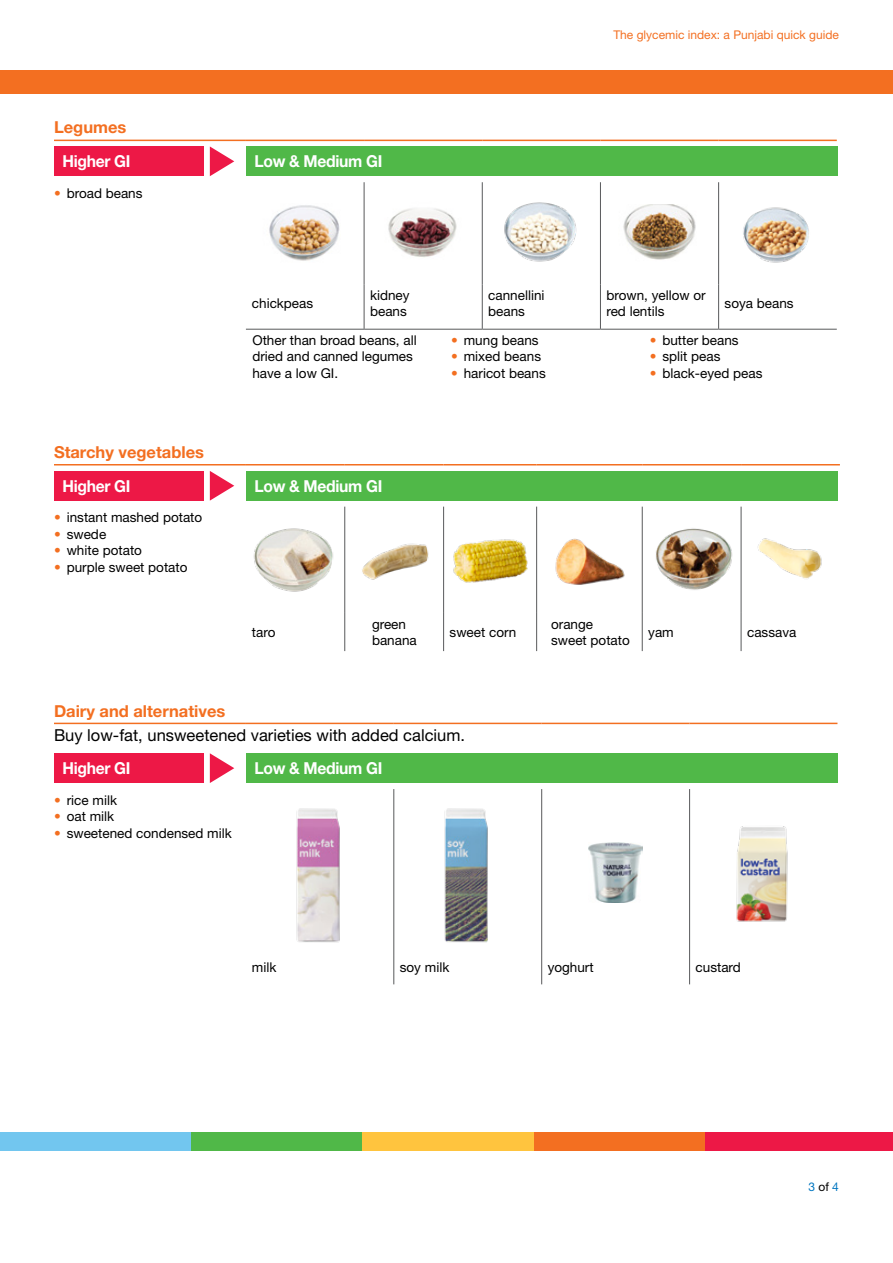
<style>
.page{position:relative;width:893px;height:1263px;background:#fff}
.page>*{position:absolute;margin:0;border:0;box-sizing:border-box;transform-origin:0 0}
.t1{font:700 16.5px "Helvetica Neue LT Pro";letter-spacing:-.02em;color:#fff;scale:.95 1}
.t2{font:16.5px "Helvetica Neue LT Pro";color:#000}
.t3{font:700 16.5px "Helvetica Neue LT Pro";color:#f36f21}
.t4{font:13.5px/16.5px "Helvetica Neue LT Pro";color:#000}
.t5{font:12px "Helvetica Neue LT Pro";color:#f36f21}
.t6{font:12px "Helvetica Neue LT Pro";color:#0076c0}
.s1{color:#f36f21}
.s2{color:#000}
</style>
<div class="page">
<div style="left:0;top:1132px;width:191px;height:19px;background:#72c6ef"></div>
<div style="left:191px;top:1132px;width:172px;height:19px;background:#50b848"></div>
<div style="left:363px;top:1132px;width:171px;height:19px;background:#ffc43e"></div>
<div style="left:534px;top:1132px;width:172px;height:19px;background:#f36f21"></div>
<div style="left:706px;top:1132px;width:187px;height:19px;background:#ed1846"></div>
<hr style="left:364px;top:182px;width:1px;height:102px;background:#58595b">
<hr style="left:482px;top:182px;width:1px;height:102px;background:#58595b">
<hr style="left:600px;top:182px;width:1px;height:102px;background:#58595b">
<hr style="left:718px;top:182px;width:1px;height:102px;background:#58595b">
<hr style="left:364px;top:284px;width:1px;height:45px;background:#58595b">
<hr style="left:482px;top:284px;width:1px;height:45px;background:#58595b">
<hr style="left:600px;top:284px;width:1px;height:45px;background:#58595b">
<hr style="left:718px;top:284px;width:1px;height:45px;background:#58595b">
<hr style="left:246px;top:329px;width:118px;height:1px;background:#58595b">
<hr style="left:364px;top:329px;width:118px;height:1px;background:#58595b">
<hr style="left:482px;top:329px;width:118px;height:1px;background:#58595b">
<hr style="left:600px;top:329px;width:119px;height:1px;background:#58595b">
<hr style="left:719px;top:329px;width:118px;height:1px;background:#58595b">
<hr style="left:54px;top:140px;width:192px;height:1px;background:#f36f21">
<hr style="left:246px;top:140px;width:118px;height:1px;background:#f36f21">
<hr style="left:364px;top:140px;width:118px;height:1px;background:#f36f21">
<hr style="left:482px;top:140px;width:118px;height:1px;background:#f36f21">
<hr style="left:600px;top:140px;width:119px;height:1px;background:#f36f21">
<hr style="left:719px;top:140px;width:118px;height:1px;background:#f36f21">
<div style="left:54px;top:146px;width:150px;height:30px;background:#ed1846"></div>
<svg style="left:210px;top:146px;width:24px;height:30px"></svg>
<div style="left:246px;top:146px;width:591px;height:30px;background:#50b848"></div>
<img style="left:269px;top:205px;width:71px;height:56px">
<img style="left:388px;top:208px;width:69px;height:49px">
<img style="left:504px;top:203px;width:73px;height:59px">
<img style="left:623px;top:205px;width:73px;height:55px">
<img style="left:743px;top:207px;width:66px;height:56px">
<hr style="left:344px;top:507px;width:1px;height:106px;background:#58595b">
<hr style="left:443px;top:507px;width:1px;height:106px;background:#58595b">
<hr style="left:536px;top:507px;width:1px;height:106px;background:#58595b">
<hr style="left:344px;top:613px;width:1px;height:38px;background:#58595b">
<hr style="left:443px;top:613px;width:1px;height:38px;background:#58595b">
<hr style="left:536px;top:613px;width:1px;height:38px;background:#58595b">
<hr style="left:642px;top:507px;width:1px;height:106px;background:#58595b">
<hr style="left:741px;top:507px;width:1px;height:106px;background:#58595b">
<hr style="left:642px;top:613px;width:1px;height:38px;background:#58595b">
<hr style="left:741px;top:613px;width:1px;height:38px;background:#58595b">
<hr style="left:54px;top:464px;width:192px;height:1px;background:#f36f21">
<hr style="left:246px;top:464px;width:99px;height:1px;background:#f36f21">
<hr style="left:345px;top:464px;width:99px;height:1px;background:#f36f21">
<hr style="left:444px;top:464px;width:93px;height:1px;background:#f36f21">
<hr style="left:537px;top:464px;width:105px;height:1px;background:#f36f21">
<hr style="left:642px;top:464px;width:99px;height:1px;background:#f36f21">
<hr style="left:741px;top:464px;width:99px;height:1px;background:#f36f21">
<div style="left:54px;top:471px;width:150px;height:29px;background:#ed1846"></div>
<svg style="left:210px;top:471px;width:24px;height:30px"></svg>
<div style="left:246px;top:471px;width:591px;height:29px;background:#50b848"></div>
<img style="left:253px;top:528px;width:80px;height:64px">
<img style="left:362px;top:543px;width:67px;height:37px">
<img style="left:453px;top:539px;width:75px;height:44px">
<img style="left:555px;top:538px;width:70px;height:47px">
<img style="left:656px;top:528px;width:76px;height:62px">
<img style="left:757px;top:538px;width:65px;height:41px">
<hr style="left:54px;top:723px;width:192px;height:1px;background:#f36f21">
<hr style="left:246px;top:723px;width:148px;height:1px;background:#f36f21">
<hr style="left:394px;top:723px;width:148px;height:1px;background:#f36f21">
<hr style="left:542px;top:723px;width:148px;height:1px;background:#f36f21">
<hr style="left:690px;top:723px;width:147px;height:1px;background:#f36f21">
<hr style="left:393px;top:789px;width:1px;height:167px;background:#58595b">
<hr style="left:541px;top:789px;width:1px;height:167px;background:#58595b">
<hr style="left:689px;top:789px;width:1px;height:167px;background:#58595b">
<svg style="left:393px;top:956px;width:1px;height:28px"></svg>
<svg style="left:541px;top:956px;width:1px;height:28px"></svg>
<svg style="left:689px;top:956px;width:1px;height:28px"></svg>
<div style="left:54px;top:753px;width:150px;height:30px;background:#ed1846"></div>
<svg style="left:210px;top:753px;width:24px;height:30px"></svg>
<div style="left:246px;top:753px;width:591px;height:30px;background:#50b848"></div>
<img style="left:296px;top:808px;width:44px;height:135px">
<img style="left:444px;top:808px;width:44px;height:135px">
<img style="left:589px;top:843px;width:54px;height:59px">
<img style="left:736px;top:826px;width:52px;height:96px">
<div style="left:0;top:70px;width:893px;height:24px;background:#f36f21"></div>
<p class="t3" style="left:54px;top:117px;width:74px">Legumes</p>
<p class="t1" style="left:63px;top:151px;width:73px">Higher GI</p>
<p class="t1" style="left:254px;top:151px;width:136px">Low &amp; Medium GI</p>
<p class="t4" style="left:54px;top:184px;width:90px"><span class="s1">•</span> broad beans</p>
<p class="t5" style="left:613px;top:28px;width:227px">The glycemic index: a Punjabi quick guide</p>
<p class="t4" style="left:252px;top:295px;width:63px">chickpeas</p>
<p class="t4" style="left:370px;top:287px;width:41px">kidney beans</p>
<p class="t4" style="left:488px;top:287px;width:58px">cannellini beans</p>
<p class="t4" style="left:606px;top:287px;width:101px">brown, yellow or red lentils</p>
<p class="t4" style="left:725px;top:295px;width:71px">soya beans</p>
<p class="t4" style="left:252px;top:331px;width:166px">Other than broad beans, all dried and canned legumes have a low GI.</p>
<p class="t4" style="left:451px;top:331px;width:89px"><span class="s1">•</span> mung beans</p>
<p class="t4" style="left:650px;top:331px;width:91px"><span class="s1">•</span> butter beans</p>
<p class="t4" style="left:650px;top:348px;width:72px"><span class="s1">•</span> split peas</p>
<p class="t4" style="left:650px;top:364px;width:114px"><span class="s1">•</span> black-eyed peas</p>
<p class="t4" style="left:451px;top:348px;width:92px"><span class="s1">•</span> mixed beans</p>
<p class="t4" style="left:451px;top:364px;width:96px"><span class="s1">•</span> haricot beans</p>
<p class="t3" style="left:54px;top:442px;width:152px">Starchy vegetables</p>
<p class="t1" style="left:63px;top:475px;width:73px">Higher GI</p>
<p class="t1" style="left:254px;top:475px;width:136px">Low &amp; Medium GI</p>
<p class="t4" style="left:54px;top:509px;width:150px"><span class="s1">•</span> instant mashed potato</p>
<p class="t4" style="left:54px;top:525px;width:54px"><span class="s1">•</span> swede</p>
<p class="t4" style="left:54px;top:542px;width:90px"><span class="s1">•</span> white potato</p>
<p class="t4" style="left:54px;top:558px;width:135px"><span class="s1">•</span> purple sweet potato</p>
<p class="t4" style="left:252px;top:623px;width:25px">taro</p>
<p class="t4" style="left:372px;top:615px;width:46px">green banana</p>
<p class="t4" style="left:450px;top:623px;width:68px">sweet corn</p>
<p class="t4" style="left:551px;top:615px;width:80px">orange sweet potato</p>
<p class="t4" style="left:648px;top:623px;width:27px">yam</p>
<p class="t4" style="left:747px;top:623px;width:51px">cassava</p>
<p class="t3" style="left:54px;top:701px;width:173px">Dairy and alternatives</p>
<p class="t2" style="left:54px;top:725px;width:412px">Buy low-fat, unsweetened varieties with added calcium.</p>
<p class="t1" style="left:63px;top:758px;width:73px">Higher GI</p>
<p class="t1" style="left:254px;top:758px;width:136px">Low &amp; Medium GI</p>
<p class="t4" style="left:54px;top:791px;width:65px"><span class="s1">•</span> rice milk</p>
<p class="t4" style="left:54px;top:808px;width:62px"><span class="s1">•</span> oat milk</p>
<p class="t4" style="left:54px;top:824px;width:179px"><span class="s1">•</span> sweetened condensed milk</p>
<p class="t4" style="left:252px;top:958px;width:26px">milk</p>
<p class="t4" style="left:400px;top:958px;width:51px">soy milk</p>
<p class="t4" style="left:548px;top:958px;width:48px">yoghurt</p>
<p class="t4" style="left:696px;top:958px;width:47px">custard</p>
<p class="t6" style="left:808px;top:1179px;width:32px">3 <span class="s2">of</span> 4</p>
</div>
